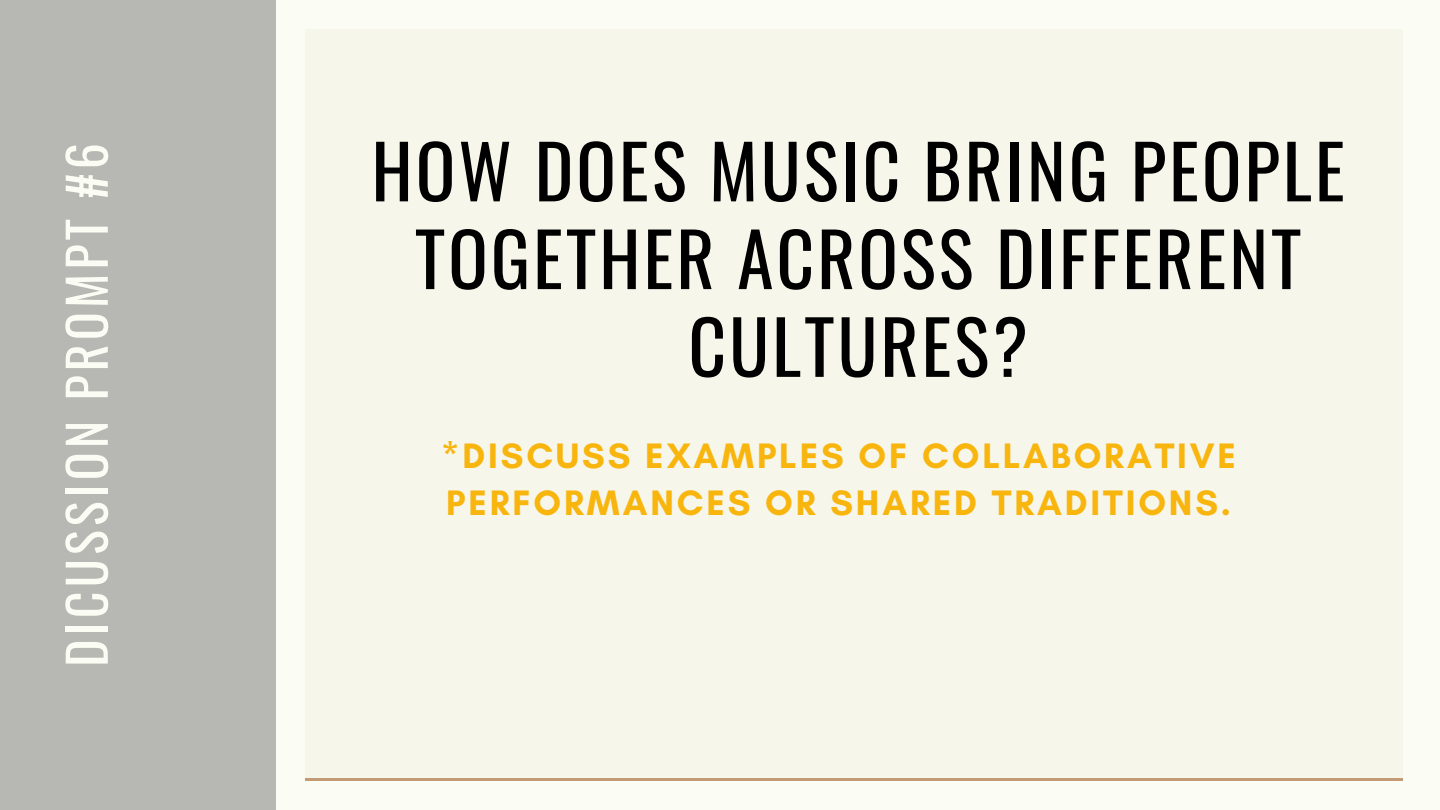
<style>
.page{position:relative;width:1440px;height:810px;background:#fbfdf4}
.page>*{position:absolute;margin:0;border:0;box-sizing:border-box;transform-origin:0 0}
.t1{font:73.6px/87.8px "Oswald";letter-spacing:.04em;color:#000;text-align:center}
.t2{font:52px "Oswald";letter-spacing:.08em;color:#fbfdf4}
.t3{font:700 36px/46.5px "Glacial Indifference";letter-spacing:.08em;color:#f8b50d}
</style>
<div class="page">
<div style="left:0;top:0;width:276px;height:810px;background:#b7b8b3"></div>
<div style="left:305px;top:29px;width:1098px;height:752px;background:#f7f6eb"></div>
<hr style="left:305px;top:778px;width:1098px;height:3px;background:#c29a74">
<p class="t2" style="left:46px;top:667px;width:525px;rotate:-90deg">DICUSSION PROMPT #6</p>
<h2 class="t1" style="left:371px;top:124px;width:975px">HOW DOES MUSIC BRING PEOPLE<br>TOGETHER ACROSS DIFFERENT<br>CULTURES?</h2>
<p class="t3" style="left:441px;top:432px;width:796px">*DISCUSS EXAMPLES OF COLLABORATIVE<br>PERFORMANCES OR SHARED TRADITIONS.</p>
</div>
